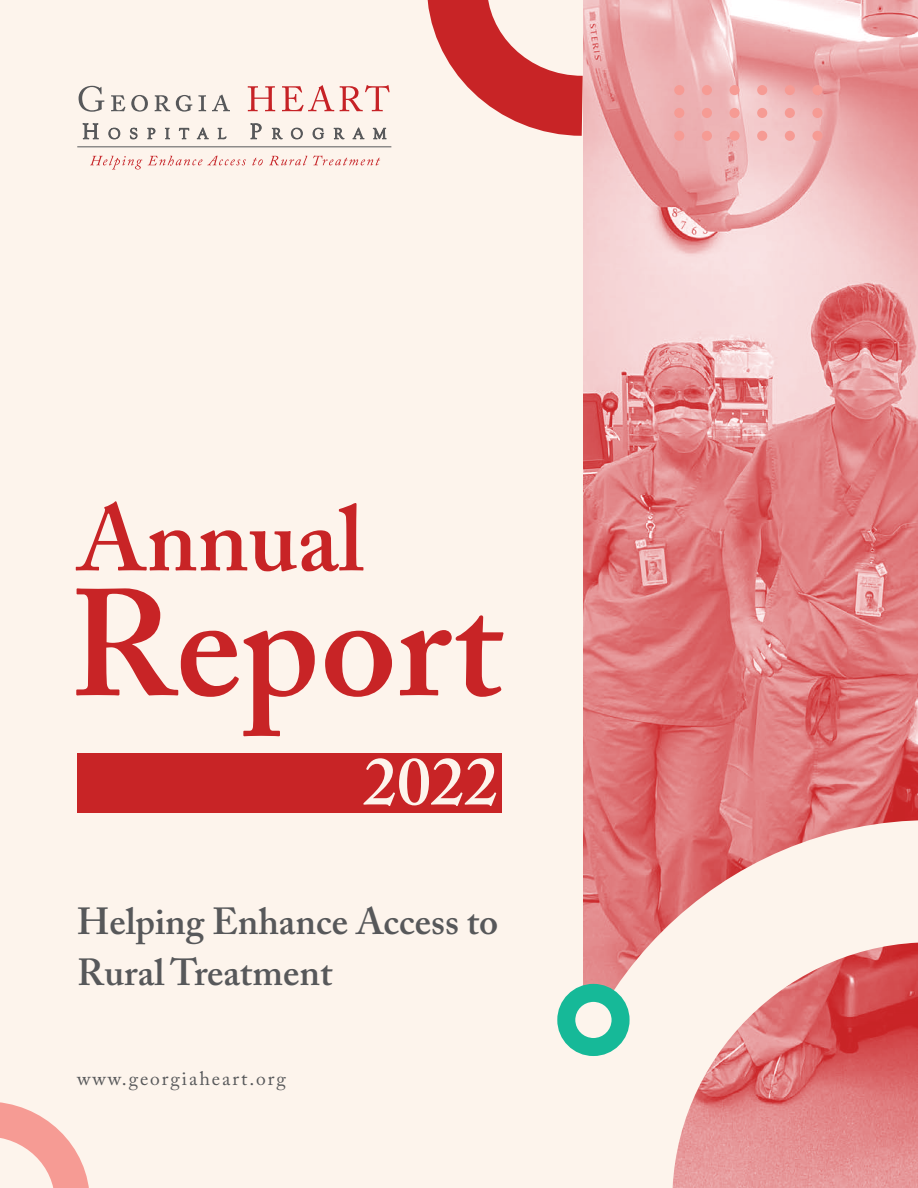
<style>
.page{position:relative;width:918px;height:1188px;background:#fdf4ec}
.page>*{position:absolute;margin:0;border:0;box-sizing:border-box;transform-origin:0 0}
.t1{font:600 150px "Adobe Caslon Pro";color:#c82426}
.t2{font:600 93px "Adobe Caslon Pro";color:#c82426}
.t3{font:600 67.5px "Adobe Caslon Pro";color:#fdf4ec}
.t4{font:600 37.5px/51px "Adobe Caslon Pro";color:#57585a}
.t5{font:19.5px "Adobe Caslon Pro";letter-spacing:.1em;color:#57585a}
</style>
<div class="page">
<div style="left:77px;top:753px;width:425px;height:60px;background:#c82426"></div>
<svg style="left:583px;top:0;width:335px;height:759px;background:#e69a9c"></svg>
<div style="left:702px;top:85px;width:10px;height:10px;background:#f69b94;border-radius:50%"></div>
<div style="left:674px;top:85px;width:10px;height:10px;background:#f69b94;border-radius:50%"></div>
<div style="left:702px;top:108px;width:10px;height:10px;background:#f69b94;border-radius:50%"></div>
<div style="left:674px;top:108px;width:10px;height:10px;background:#f69b94;border-radius:50%"></div>
<div style="left:702px;top:131px;width:10px;height:10px;background:#f69b94;border-radius:50%"></div>
<div style="left:674px;top:131px;width:10px;height:10px;background:#f69b94;border-radius:50%"></div>
<div style="left:730px;top:85px;width:10px;height:10px;background:#f69b94;border-radius:50%"></div>
<div style="left:730px;top:108px;width:10px;height:10px;background:#f69b94;border-radius:50%"></div>
<div style="left:730px;top:131px;width:10px;height:10px;background:#f69b94;border-radius:50%"></div>
<div style="left:757px;top:85px;width:10px;height:10px;background:#f69b94;border-radius:50%"></div>
<div style="left:757px;top:108px;width:10px;height:10px;background:#f69b94;border-radius:50%"></div>
<div style="left:757px;top:131px;width:10px;height:10px;background:#f69b94;border-radius:50%"></div>
<div style="left:785px;top:85px;width:10px;height:10px;background:#f69b94;border-radius:50%"></div>
<div style="left:812px;top:85px;width:11px;height:10px;background:#f69b94;border-radius:50%"></div>
<div style="left:785px;top:108px;width:10px;height:10px;background:#f69b94;border-radius:50%"></div>
<div style="left:812px;top:108px;width:11px;height:10px;background:#f69b94;border-radius:50%"></div>
<div style="left:785px;top:131px;width:10px;height:10px;background:#f69b94;border-radius:50%"></div>
<div style="left:812px;top:131px;width:11px;height:10px;background:#f69b94;border-radius:50%"></div>
<svg style="left:557px;top:759px;width:361px;height:429px"></svg>
<svg style="left:566px;top:993px;width:55px;height:54px"></svg>
<div style="left:557px;top:984px;width:73px;height:72px;border:18px solid #16b998;border-radius:50%"></div>
<svg style="left:0;top:1102px;width:89px;height:86px"></svg>
<svg style="left:427px;top:0;width:215px;height:166px"></svg>
<svg style="left:79px;top:86px;width:25px;height:26px"></svg>
<svg style="left:111px;top:95px;width:14px;height:16px"></svg>
<svg style="left:131px;top:95px;width:17px;height:17px"></svg>
<svg style="left:155px;top:95px;width:15px;height:16px"></svg>
<svg style="left:176px;top:95px;width:16px;height:17px"></svg>
<svg style="left:198px;top:95px;width:8px;height:16px"></svg>
<svg style="left:212px;top:95px;width:18px;height:16px"></svg>
<svg style="left:248px;top:86px;width:27px;height:25px"></svg>
<svg style="left:282px;top:85px;width:52px;height:26px"></svg>
<svg style="left:340px;top:85px;width:50px;height:26px"></svg>
<hr style="left:77px;top:147px;width:314px;height:1px;background:#57585a">
<svg style="left:90px;top:156px;width:52px;height:13px"></svg>
<svg style="left:148px;top:156px;width:98px;height:10px"></svg>
<svg style="left:252px;top:158px;width:11px;height:7px"></svg>
<svg style="left:269px;top:156px;width:38px;height:9px"></svg>
<svg style="left:313px;top:156px;width:67px;height:9px"></svg>
<svg style="left:83px;top:124px;width:16px;height:15px"></svg>
<svg style="left:109px;top:128px;width:11px;height:11px"></svg>
<svg style="left:130px;top:127px;width:7px;height:12px"></svg>
<svg style="left:148px;top:128px;width:7px;height:11px"></svg>
<svg style="left:165px;top:128px;width:5px;height:11px"></svg>
<svg style="left:179px;top:128px;width:10px;height:11px"></svg>
<svg style="left:197px;top:128px;width:11px;height:11px"></svg>
<svg style="left:218px;top:128px;width:8px;height:11px"></svg>
<svg style="left:251px;top:124px;width:10px;height:15px"></svg>
<svg style="left:272px;top:128px;width:10px;height:11px"></svg>
<svg style="left:291px;top:128px;width:12px;height:11px"></svg>
<svg style="left:313px;top:127px;width:11px;height:12px"></svg>
<svg style="left:334px;top:128px;width:10px;height:11px"></svg>
<svg style="left:353px;top:128px;width:11px;height:11px"></svg>
<svg style="left:373px;top:128px;width:13px;height:19px"></svg>
<p class="t2" style="left:77px;top:484px;width:287px">Annual</p>
<p class="t1" style="left:69px;top:556px;width:436px">Report</p>
<p class="t3" style="left:363px;top:742px;width:136px">2022</p>
<p class="t4" style="left:77px;top:896px;width:423px">Helping Enhance Access to<br>Rural Treatment</p>
<p class="t5" style="left:77px;top:1067px;width:210px">www.georgiaheart.org</p>
</div>
